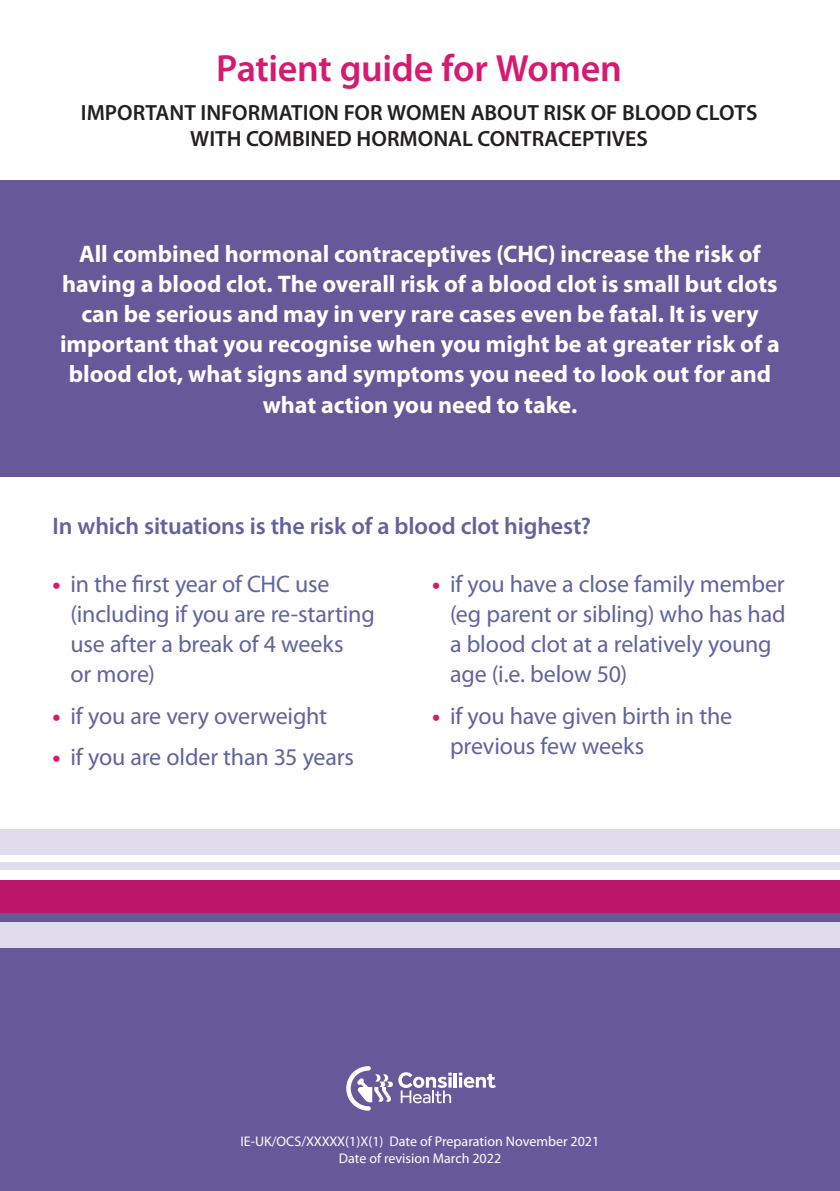
<style>
.page{position:relative;width:840px;height:1191px;background:#fff}
.page>*{position:absolute;margin:0;border:0;box-sizing:border-box;transform-origin:0 0}
.t1{font:600 38px "Myriad Pro";letter-spacing:-.01em;color:#d51a70}
.t2{font:700 24px/30px "Myriad Pro";color:#fff;text-align:center}
.t3{font:24px/30px "Myriad Pro";letter-spacing:-.01em;color:#6163a0}
.t4{font:600 24px "Myriad Pro";letter-spacing:-.005em;color:#6163a0}
.t5{font:600 22px/26px "Myriad Pro";color:#231f20;text-align:center}
.t6{font:14px "Myriad Pro";color:#fff}
.s1{font-weight:700;color:#d51a70}
</style>
<div class="page">
<div style="left:0;top:180px;width:839px;height:297px;background:#665999"></div>
<div style="left:0;top:880px;width:839px;height:202px;background:#665999"></div>
<div style="left:0;top:948px;width:839px;height:243px;background:#665999"></div>
<div style="left:0;top:862px;width:839px;height:8px;background:#e0dcec"></div>
<div style="left:0;top:922px;width:839px;height:26px;background:#e0dcec"></div>
<div style="left:0;top:880px;width:839px;height:32px;background:#ba166a"></div>
<hr style="left:453px;top:1072px;width:3px;height:15px;background:#fff">
<svg style="left:458px;top:1072px;width:37px;height:16px"></svg>
<svg style="left:398px;top:1072px;width:53px;height:31px"></svg>
<svg style="left:346px;top:1066px;width:46px;height:44px"></svg>
<div style="left:0;top:829px;width:839px;height:26px;background:#e0dcec"></div>
<p class="t1" style="left:216px;top:44px;width:407px">Patient guide for Women</p>
<p class="t5" style="left:81px;top:99px;width:677px">IMPORTANT INFORMATION FOR WOMEN ABOUT RISK OF BLOOD CLOTS<br>WITH COMBINED HORMONAL CONTRACEPTIVES</p>
<p class="t2" style="left:60px;top:238px;width:721px">All combined hormonal contraceptives (CHC) increase the risk of having a blood clot. The overall risk of a blood clot is small but clots can be serious and may in very rare cases even be fatal. It is very important that you recognise when you might be at greater risk of a blood clot, what signs and symptoms you need to look out for and what action you need to take.</p>
<p class="t4" style="left:52px;top:510px;width:539px">In which situations is the risk of a blood clot highest?</p>
<p class="t3" style="left:70px;top:569px;width:305px;text-indent:-18px"><span class="s1">•</span> in the first year of CHC use (including if you are re-starting use after a break of 4 weeks<br>or more)</p>
<p class="t3" style="left:52px;top:700px;width:276px"><span class="s1">•</span> if you are very overweight</p>
<p class="t3" style="left:52px;top:741px;width:303px"><span class="s1">•</span> if you are older than 35 years</p>
<p class="t3" style="left:450px;top:569px;width:337px;text-indent:-18px"><span class="s1">•</span> if you have a close family member (eg parent or sibling) who has had a blood clot at a relatively young age (i.e. below 50)</p>
<p class="t3" style="left:450px;top:700px;width:283px;text-indent:-18px"><span class="s1">•</span> if you have given birth in the previous few weeks</p>
<p class="t6" style="left:240px;top:1132px;width:360px">IE-UK/OCS/XXXXX(1)X(1) Date of Preparation November 2021</p>
<p class="t6" style="left:338px;top:1149px;width:164px">Date of revision March 2022</p>
</div>
